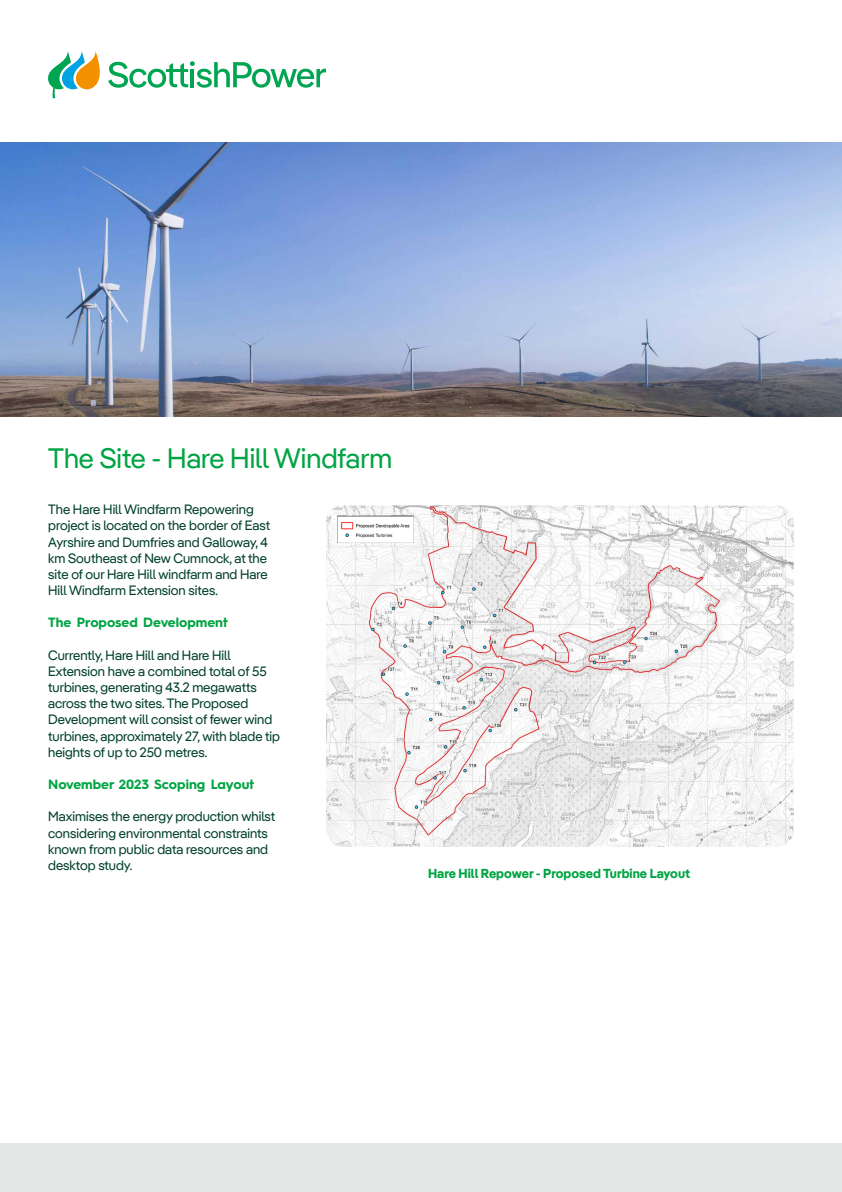
<style>
.page{position:relative;width:842px;height:1192px;background:#fff}
.page>*{position:absolute;margin:0;border:0;box-sizing:border-box;transform-origin:0 0}
.t1{font:28px "Iber Pangea";color:#00a443}
.t2{font:13.5px/16.1px "Iber Pangea";color:#00402a}
.t3{font:700 13.5px "Hurme Geometric Sans 3";color:#00a443}
.t4{font:700 13px "Iber Pangea";color:#00a443}
</style>
<div class="page">
<svg style="left:48px;top:51px;width:278px;height:47px"></svg>
<img style="left:0;top:143px;width:842px;height:274px">
<img style="left:326px;top:505px;width:468px;height:342px">
<img style="left:338px;top:516px;width:76px;height:27px">
<div style="left:0;top:1144px;width:842px;height:48px;background:#e6e7e7"></div>
<h1 class="t1" style="left:48px;top:438px;width:346px">The Site - Hare Hill Windfarm</h1>
<p class="t2" style="left:48px;top:501px;width:223px">The Hare Hill Windfarm Repowering project is located on the border of East Ayrshire and Dumfries and Galloway, 4 km Southeast of New Cumnock, at the site of our Hare Hill windfarm and Hare Hill Windfarm Extension sites.</p>
<p class="t3" style="left:48px;top:613px;width:181px">The Proposed Development</p>
<p class="t2" style="left:48px;top:647px;width:233px">Currently, Hare Hill and Hare Hill Extension have a combined total of 55 turbines, generating 43.2 megawatts across the two sites. The Proposed Development will consist of fewer wind turbines, approximately 27, with blade tip heights of up to 250 metres.</p>
<p class="t3" style="left:48px;top:775px;width:208px">November 2023 Scoping Layout</p>
<p class="t2" style="left:48px;top:808px;width:228px">Maximises the energy production whilst considering environmental constraints known from public data resources and desktop study.</p>
<p class="t4" style="left:428px;top:864px;width:264px">Hare Hill Repower - Proposed Turbine Layout</p>
</div>
